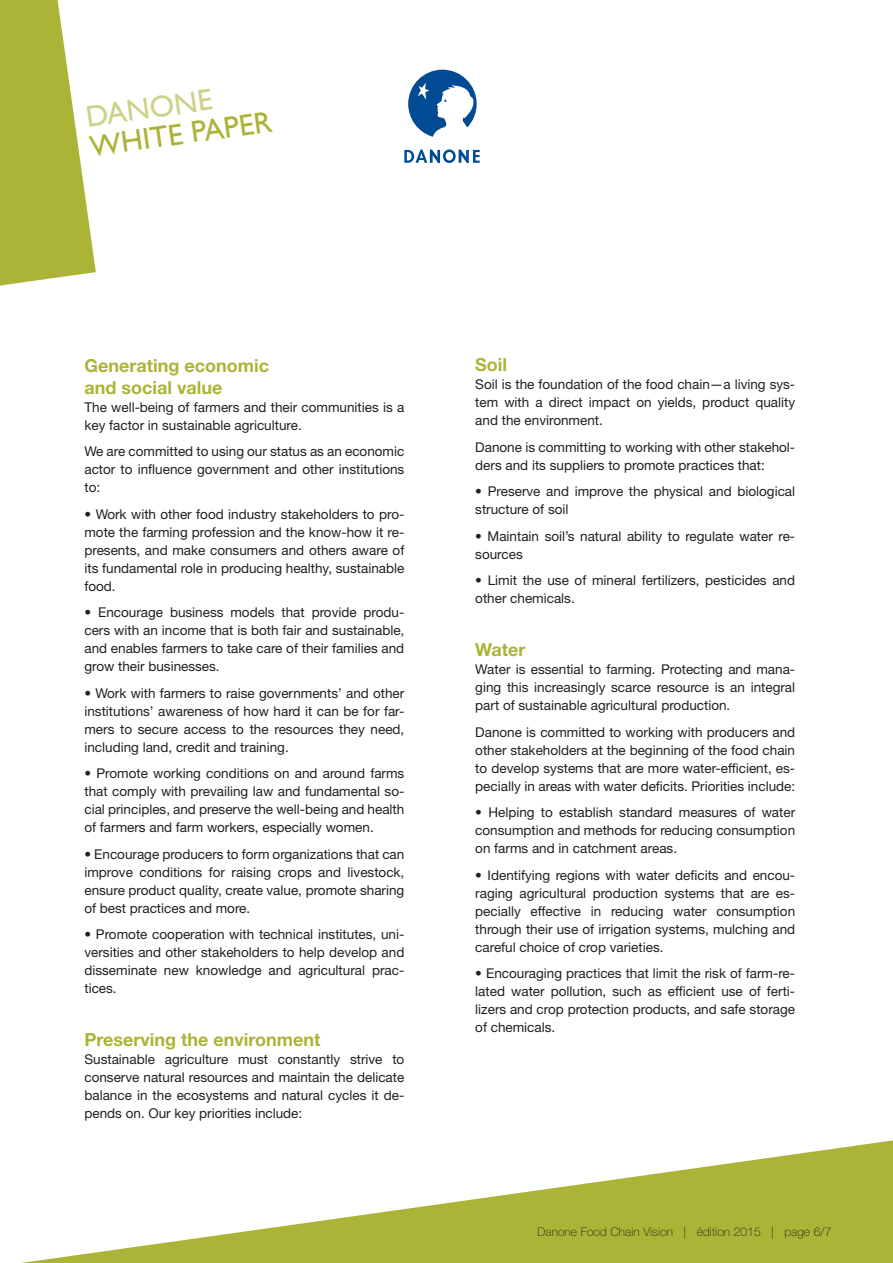
<style>
.page{position:relative;width:893px;height:1263px;background:#fff}
.page>*{position:absolute;margin:0;border:0;box-sizing:border-box;transform-origin:0 0}
.t1{font:30px/29.8px "Gill Sans";color:#abb437}
.t2{font:700 18px/21.6px "Helvetica Neue LT Std";color:#abb437}
.t3{font:13.5px/18px "Helvetica Neue LT Std";color:#231f20;text-align:justify}
.t4{font:100 12px "Helvetica Neue LT Std";letter-spacing:.01em;color:#231f20}
</style>
<div class="page">
<svg style="left:404px;top:149px;width:76px;height:14px"></svg>
<svg style="left:408px;top:70px;width:69px;height:67px"></svg>
<svg style="left:21px;top:1140px;width:872px;height:123px"></svg>
<svg style="left:0;top:0;width:96px;height:286px"></svg>
<h1 class="t1" style="left:84px;top:102px;width:185px;rotate:-8deg">DANONE<br>WHITE PAPER</h1>
<p class="t2" style="left:84px;top:355px;width:186px">Generating economic and social value</p>
<p class="t3" style="left:84px;top:398px;width:321px">The well-being of farmers and their communities is a key factor in sustainable agriculture.</p>
<p class="t3" style="left:84px;top:442px;width:321px">We are committed to using our status as an economic actor to influence government and other institutions to:</p>
<p class="t3" style="left:84px;top:505px;width:321px">• Work with other food industry stakeholders to pro&shy;mote the farming profession and the know-how it re&shy;presents, and make consumers and others aware of its fundamental role in producing healthy, sustainable food.</p>
<p class="t3" style="left:84px;top:603px;width:321px">• Encourage business models that provide produ&shy;cers with an income that is both fair and sustainable, and enables farmers to take care of their families and grow their businesses.</p>
<p class="t3" style="left:84px;top:684px;width:321px">• Work with farmers to raise governments’ and other institutions’ awareness of how hard it can be for far&shy;mers to secure access to the resources they need, including land, credit and training.</p>
<p class="t3" style="left:84px;top:764px;width:321px">• Promote working conditions on and around farms that comply with prevailing law and fundamental so&shy;cial principles, and preserve the well-being and health of farmers and farm workers, especially women.</p>
<p class="t3" style="left:84px;top:845px;width:321px">• Encourage producers to form organizations that can improve conditions for raising crops and livestock, ensure product quality, create value, promote sharing of best practices and more.</p>
<p class="t3" style="left:84px;top:925px;width:321px">• Promote cooperation with technical institutes, uni&shy;versities and other stakeholders to help develop and disseminate new knowledge and agricultural prac&shy;tices.</p>
<p class="t2" style="left:84px;top:1029px;width:238px">Preserving the environment</p>
<p class="t3" style="left:84px;top:1050px;width:321px">Sustainable agriculture must constantly strive to conserve natural resources and maintain the delicate balance in the ecosystems and natural cycles it de&shy;pends on. Our key priorities include:</p>
<p class="t2" style="left:475px;top:353px;width:33px">Soil</p>
<p class="t3" style="left:475px;top:375px;width:321px">Soil is the foundation of the food chain—a living sys&shy;tem with a direct impact on yields, product quality and the environment.</p>
<p class="t3" style="left:475px;top:438px;width:321px">Danone is committing to working with other stakehol&shy;ders and its suppliers to promote practices that:</p>
<p class="t3" style="left:475px;top:482px;width:321px">• Preserve and improve the physical and biological structure of soil</p>
<p class="t3" style="left:475px;top:527px;width:321px">• Maintain soil’s natural ability to regulate water re&shy;sources</p>
<p class="t3" style="left:475px;top:571px;width:321px">• Limit the use of mineral fertilizers, pesticides and other chemicals.</p>
<p class="t2" style="left:475px;top:638px;width:52px">Water</p>
<p class="t3" style="left:475px;top:660px;width:321px">Water is essential to farming. Protecting and mana&shy;ging this increasingly scarce resource is an integral part of sustainable agricultural production.</p>
<p class="t3" style="left:475px;top:723px;width:321px">Danone is committed to working with producers and other stakeholders at the beginning of the food chain to develop systems that are more water-efficient, es&shy;pecially in areas with water deficits. Priorities include:</p>
<p class="t3" style="left:475px;top:803px;width:321px">• Helping to establish standard measures of water consumption and methods for reducing consumption on farms and in catchment areas.</p>
<p class="t3" style="left:475px;top:866px;width:321px">• Identifying regions with water deficits and encou&shy;raging agricultural production systems that are es&shy;pecially effective in reducing water consumption through their use of irrigation systems, mulching and careful choice of crop varieties.</p>
<p class="t3" style="left:475px;top:964px;width:321px">• Encouraging practices that limit the risk of farm-re&shy;lated water pollution, such as efficient use of ferti&shy;lizers and crop protection products, and safe storage of chemicals.</p>
<p class="t4" style="left:537px;top:1225px;width:295px">Danone Food Chain Vision | édition 2015 | page 6/7</p>
</div>
